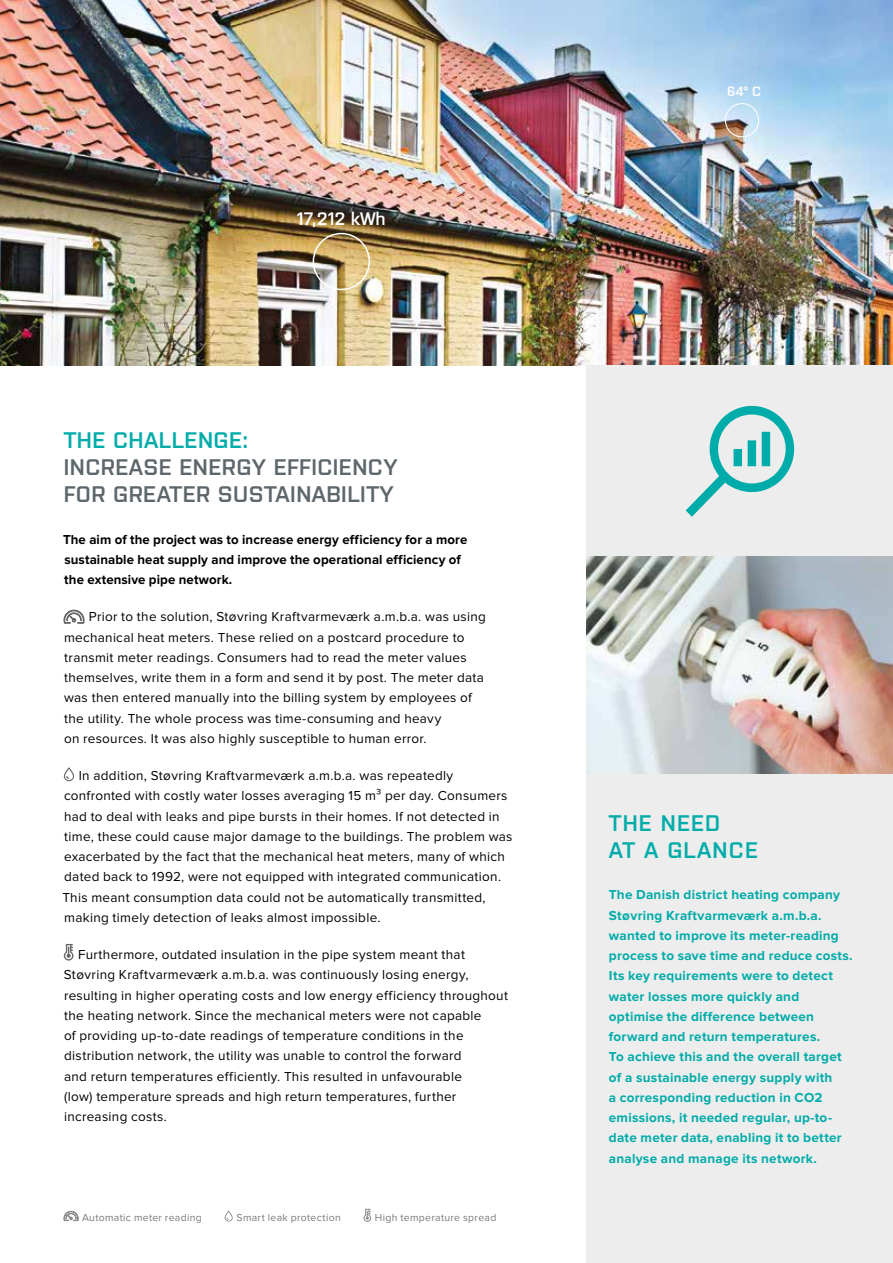
<style>
.page{position:relative;width:893px;height:1263px;background:#fff}
.page>*{position:absolute;margin:0;border:0;box-sizing:border-box;transform-origin:0 0}
.t1{font:600 22.5px/27px "Purista";letter-spacing:.02em;color:#5d676b}
.t2{font:600 22.5px/27px "Purista";letter-spacing:.05em;color:#00aca9}
.t3{font:600 22.5px "Purista";letter-spacing:.02em;color:#00aca9}
.t4{font:600 18px "Purista";color:#fff}
.t5{font:13.5px/20.2px "Proxima Nova";letter-spacing:.02em;color:#000}
.t6{font:700 13.5px/20.2px "Proxima Nova";letter-spacing:.02em;color:#00aca9}
.t7{font:700 13.5px/20.2px "Proxima Nova";letter-spacing:.01em;color:#000}
.t8{font:600 13.5px "Purista";color:#fff}
.t9{font:10.5px "Proxima Nova";letter-spacing:.03em;color:#7c7b7b}
</style>
<div class="page">
<img style="left:0;top:0;width:893px;height:366px">
<div style="left:587px;top:366px;width:306px;height:897px;background:#ededed"></div>
<img style="left:587px;top:557px;width:306px;height:217px">
<svg style="left:686px;top:406px;width:108px;height:111px"></svg>
<div style="left:725px;top:103px;width:34px;height:34px;border:1px solid #fff;border-radius:50%"></div>
<div style="left:313px;top:233px;width:57px;height:57px;border:2px solid #fff;border-radius:50%"></div>
<svg style="left:64px;top:610px;width:20px;height:14px"></svg>
<svg style="left:64px;top:767px;width:10px;height:14px"></svg>
<svg style="left:64px;top:944px;width:10px;height:16px"></svg>
<svg style="left:64px;top:1211px;width:15px;height:11px"></svg>
<svg style="left:225px;top:1210px;width:8px;height:11px"></svg>
<svg style="left:363px;top:1209px;width:8px;height:13px"></svg>
<h2 class="t4" style="left:297px;top:205px;width:90px">17,212 kWh</h2>
<h1 class="t3" style="left:64px;top:424px;width:186px">THE CHALLENGE:</h1>
<h1 class="t1" style="left:64px;top:452px;width:335px">INCREASE ENERGY EFFICIENCY<br>FOR GREATER SUSTAINABILITY</h1>
<p class="t7" style="left:63px;top:529px;width:406px">The aim of the project was to increase energy efficiency for a more sustainable heat supply and improve the operational efficiency of the extensive pipe network.</p>
<p class="t5" style="left:64px;top:607px;width:423px;text-indent:25px">Prior to the solution, Støvring Kraftvarmeværk a.m.b.a. was using mechanical heat meters. These relied on a postcard procedure to transmit meter readings. Consumers had to read the meter values themselves, write them in a form and send it by post. The meter data was then entered manually into the billing system by employees of the utility. The whole process was time-consuming and heavy<br>on resources. It was also highly susceptible to human error.</p>
<p class="t5" style="left:62px;top:766px;width:452px;text-indent:16px">In addition, Støvring Kraftvarmeværk a.m.b.a. was repeatedly confronted with costly water losses averaging 15 m³ per day. Consumers had to deal with leaks and pipe bursts in their homes. If not detected in time, these could cause major damage to the buildings. The problem was exacerbated by the fact that the mechanical heat meters, many of which dated back to 1992, were not equipped with integrated communication.<br>This meant consumption data could not be automatically transmitted, making timely detection of leaks almost impossible.</p>
<p class="t5" style="left:64px;top:945px;width:446px;text-indent:14px">Furthermore, outdated insulation in the pipe system meant that Støvring Kraftvarmeværk a.m.b.a. was continuously losing energy, resulting in higher operating costs and low energy efficiency throughout the heating network. Since the mechanical meters were not capable<br>of providing up-to-date readings of temperature conditions in the distribution network, the utility was unable to control the forward<br>and return temperatures efficiently. This resulted in unfavourable<br>(low) temperature spreads and high return temperatures, further increasing costs.</p>
<p class="t9" style="left:82px;top:1211px;width:121px">Automatic meter reading</p>
<p class="t9" style="left:236px;top:1211px;width:106px">Smart leak protection</p>
<p class="t9" style="left:375px;top:1211px;width:123px">High temperature spread</p>
<p class="t8" style="left:727px;top:82px;width:35px">64° C</p>
<h1 class="t2" style="left:609px;top:807px;width:150px">THE NEED<br>AT A GLANCE</h1>
<p class="t6" style="left:609px;top:885px;width:245px">The Danish district heating company Støvring Kraftvarmeværk a.m.b.a. wanted to improve its meter-reading process to save time and reduce costs.<br>Its key requirements were to detect water losses more quickly and optimise the difference between forward and return temperatures.<br>To achieve this and the overall target of a sustainable energy supply with<br>a corresponding reduction in CO2 emissions, it needed regular, up-to&shy;date meter data, enabling it to better analyse and manage its network.</p>
</div>
